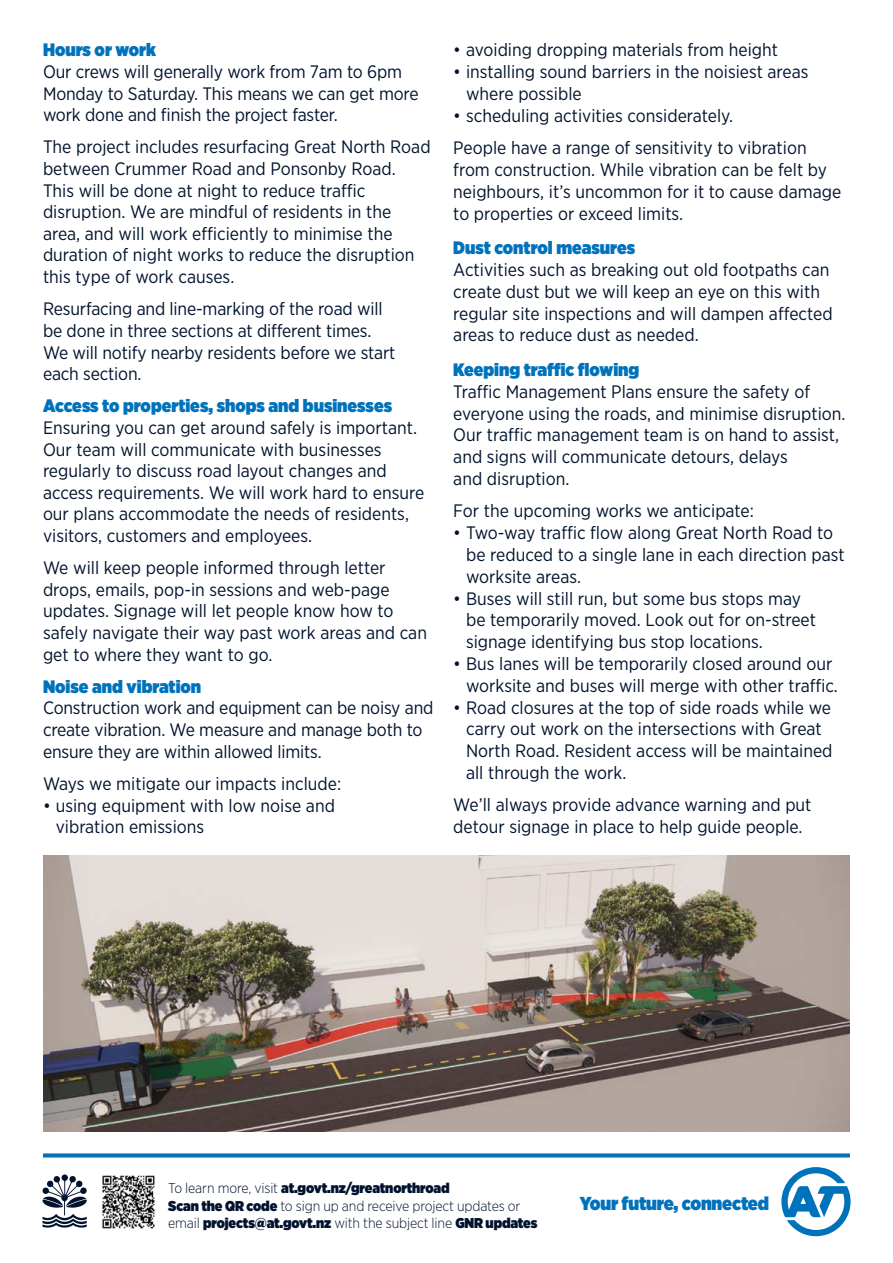
<style>
.page{position:relative;width:893px;height:1263px;background:#fff}
.page>*{position:absolute;margin:0;border:0;box-sizing:border-box;transform-origin:0 0}
.t1{font:900 18.75px "Gotham Narrow";letter-spacing:-.01em;color:#0072bc}
.t2{font:18px/21.6px "Gotham Narrow";color:#00132e}
.t3{font:900 18px "Gotham Narrow";color:#0072bc}
.t4{font:300 14.25px/17.1px "Gotham Narrow";letter-spacing:-.01em;color:#00132e}
.s1{font-weight:900}
</style>
<div class="page">
<img style="left:102px;top:1175px;width:53px;height:54px">
<svg style="left:781px;top:1167px;width:70px;height:69px"></svg>
<svg style="left:42px;top:1174px;width:45px;height:53px"></svg>
<svg style="left:43px;top:1153px;width:807px;height:4px;background:#1b81c3"></svg>
<img style="left:43px;top:855px;width:807px;height:277px">
<p class="t3" style="left:43px;top:38px;width:115px">Hours or work</p>
<p class="t2" style="left:43px;top:61px;width:377px">Our crews will generally work from 7am to 6pm<br>Monday to Saturday. This means we can get more work done and finish the project faster.</p>
<p class="t2" style="left:43px;top:136px;width:389px">The project includes resurfacing Great North Road between Crummer Road and Ponsonby Road.<br>This will be done at night to reduce traffic disruption. We are mindful of residents in the area, and will work efficiently to minimise the duration of night works to reduce the disruption this type of work causes.</p>
<p class="t2" style="left:43px;top:298px;width:354px">Resurfacing and line-marking of the road will be done in three sections at different times.<br>We will notify nearby residents before we start each section.</p>
<p class="t3" style="left:43px;top:394px;width:351px">Access to properties, shops and businesses</p>
<p class="t2" style="left:43px;top:416px;width:383px">Ensuring you can get around safely is important.<br>Our team will communicate with businesses regularly to discuss road layout changes and access requirements. We will work hard to ensure our plans accommodate the needs of residents, visitors, customers and employees.</p>
<p class="t2" style="left:43px;top:557px;width:386px">We will keep people informed through letter drops, emails, pop-in sessions and web-page updates. Signage will let people know how to safely navigate their way past work areas and can get to where they want to go.</p>
<p class="t3" style="left:43px;top:674px;width:160px">Noise and vibration</p>
<p class="t2" style="left:43px;top:697px;width:392px">Construction work and equipment can be noisy and create vibration. We measure and manage both to ensure they are within allowed limits.</p>
<p class="t2" style="left:43px;top:772px;width:300px">Ways we mitigate our impacts include:</p>
<p class="t2" style="left:56px;top:794px;width:281px;text-indent:-13px">• using equipment with low noise and vibration emissions</p>
<p class="t2" style="left:453px;top:39px;width:326px">• avoiding dropping materials from height</p>
<p class="t2" style="left:466px;top:61px;width:344px;text-indent:-13px">• installing sound barriers in the noisiest areas where possible</p>
<p class="t2" style="left:453px;top:99px;width:355px;line-height:32.4px">• scheduling activities considerately.<br>People have a range of sensitivity to vibration</p>
<p class="t2" style="left:453px;top:158px;width:389px">from construction. While vibration can be felt by neighbours, it’s uncommon for it to cause damage to properties or exceed limits.</p>
<p class="t3" style="left:453px;top:236px;width:183px">Dust control measures</p>
<p class="t2" style="left:453px;top:258px;width:381px">Activities such as breaking out old footpaths can create dust but we will keep an eye on this with regular site inspections and will dampen affected areas to reduce dust as needed.</p>
<p class="t3" style="left:453px;top:357px;width:188px">Keeping traffic flowing</p>
<p class="t2" style="left:453px;top:380px;width:394px">Traffic Management Plans ensure the safety of everyone using the roads, and minimise disruption.<br>Our traffic management team is on hand to assist, and signs will communicate detours, delays<br>and disruption.</p>
<p class="t2" style="left:453px;top:500px;width:302px">For the upcoming works we anticipate:</p>
<p class="t2" style="left:466px;top:522px;width:380px;text-indent:-13px">• Two-way traffic flow along Great North Road to be reduced to a single lane in each direction past worksite areas.</p>
<p class="t2" style="left:466px;top:587px;width:351px;text-indent:-13px">• Buses will still run, but some bus stops may be temporarily moved. Look out for on-street signage identifying bus stop locations.</p>
<p class="t2" style="left:466px;top:652px;width:373px;text-indent:-13px">• Bus lanes will be temporarily closed around our worksite and buses will merge with other traffic.</p>
<p class="t2" style="left:466px;top:696px;width:368px;text-indent:-13px">• Road closures at the top of side roads while we carry out work on the intersections with Great North Road. Resident access will be maintained all through the work.</p>
<p class="t2" style="left:453px;top:794px;width:360px">We’ll always provide advance warning and put detour signage in place to help guide people.</p>
<p class="t4" style="left:168px;top:1179px;width:371px">To learn more, visit <span class="s1">at.govt.nz/greatnorthroad<br>Scan the QR code</span> to sign up and receive project updates or email <span class="s1">projects@at.govt.nz</span> with the subject line <span class="s1">GNR updates</span></p>
<p class="t1" style="left:580px;top:1190px;width:191px">Your future, connected</p>
</div>
